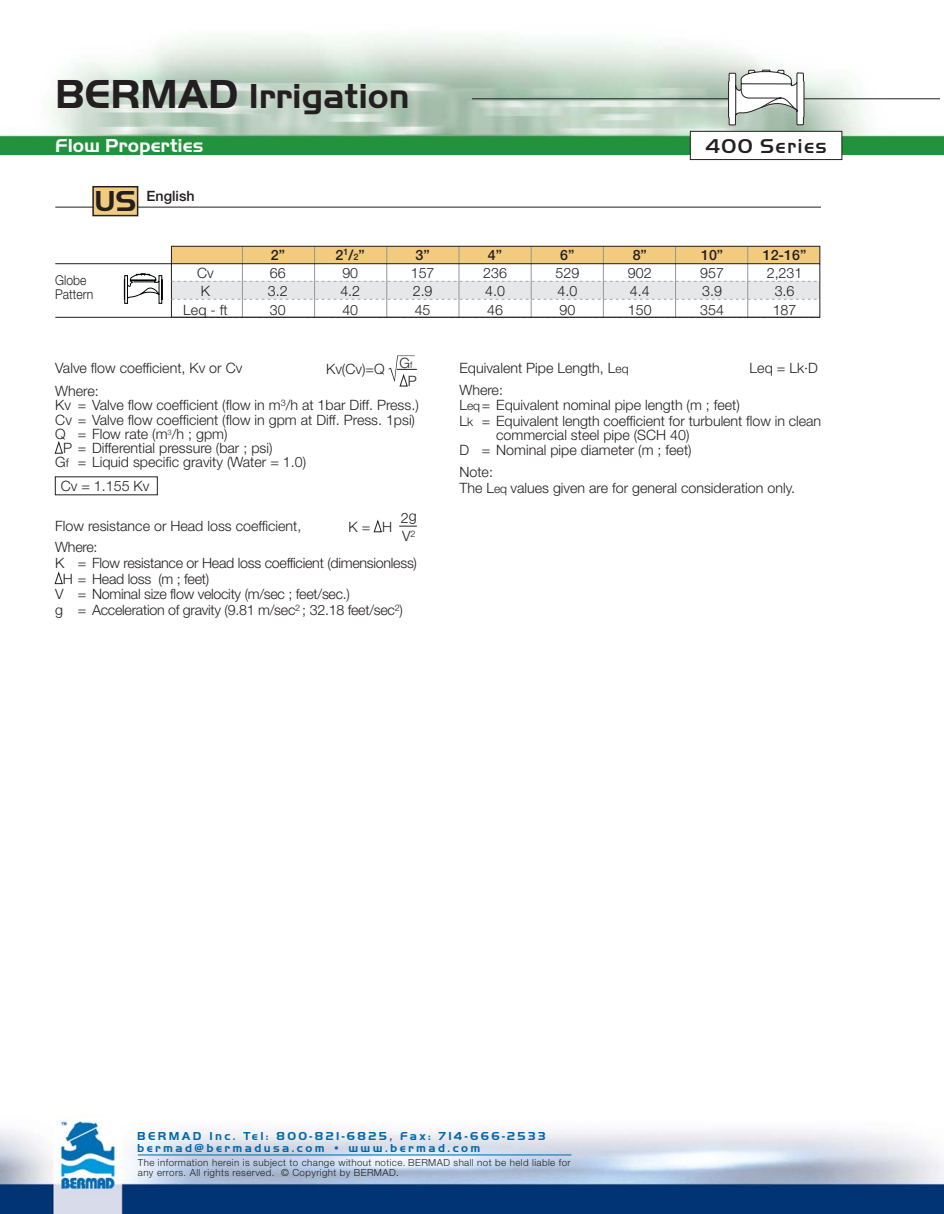
<style>
.page{position:relative;width:944px;height:1214px;background:#fff}
.page>*{position:absolute;margin:0;border:0;box-sizing:border-box;transform-origin:0 0}
.t1{font:700 36px "Handel Got D";color:#231f20}
.t2{font:500 20.85px "Handel Got D";letter-spacing:.065em;color:#231f20}
.t3{font:700 19.5px "Handel Got D";color:#fff}
.t4{font:300 14.25px/15.8px "Helvetica Neue";color:#231f20}
.t5{font:300 14.25px "Helvetica Neue";letter-spacing:-.02em;color:#231f20}
.t6{font:500 14.25px "Helvetica Neue";color:#231f20}
.t7{font:300 13.5px/14.2px "Helvetica Neue";color:#231f20;scale:.9 1}
.t8{font:700 12px/12px "Handel Got D";letter-spacing:.2em;color:#0068ab}
.t9{font:300 9.75px/9.8px "Helvetica Neue";letter-spacing:.04em;color:#231f20}
.s1{font-size:42px}
.s2{font-family:"Handel Got D";font-weight:700;font-size:30px}
.s3{font-size:9px}
.s4{font-size:12px}
.s5{color:#020505}
</style>
<div class="page">
<hr style="left:55px;top:207px;width:766px;height:1px;background:#231f20">
<div style="left:92px;top:186px;width:46px;height:30px;background:#f2cb7f;border:2px solid #231f20"></div>
<img style="left:0;top:1115px;width:944px;height:99px">
<svg style="left:171px;top:245px;width:649px;height:73px"></svg>
<hr style="left:55px;top:263px;width:116px;height:1px;background:#231f20">
<svg style="left:171px;top:281px;width:648px;height:1px"></svg>
<svg style="left:171px;top:299px;width:648px;height:1px"></svg>
<hr style="left:55px;top:317px;width:764px;height:1px;background:#231f20">
<svg style="left:124px;top:273px;width:39px;height:31px"></svg>
<svg style="left:54px;top:441px;width:9px;height:13px"></svg>
<svg style="left:388px;top:355px;width:29px;height:32px"></svg>
<svg style="left:54px;top:571px;width:9px;height:14px"></svg>
<svg style="left:373px;top:519px;width:9px;height:14px"></svg>
<svg style="left:399px;top:526px;width:18px;height:1px"></svg>
<img style="left:0;top:36px;width:944px;height:118px">
<hr style="left:472px;top:98px;width:468px;height:1px;background:#231f20">
<div style="left:690px;top:131px;width:152px;height:29px;background:#fff;border:1px solid #231f20"></div>
<svg style="left:727px;top:69px;width:77px;height:57px"></svg>
<hr style="left:138px;top:1154px;width:433px;height:1px;background:#0068ab">
<h1 class="t1" style="left:55px;top:82px;width:356px"><span class="s1">BERMAD</span> Irrigation</h1>
<h3 class="t3" style="left:55px;top:138px;width:150px">Flow Properties</h3>
<h2 class="t2" style="left:705px;top:138px;width:123px">400 Series</h2>
<p class="t6" style="left:94px;top:191px;width:102px"><span class="s2">US</span> English</p>
<p class="t6" style="left:271px;top:249px;width:16px">2”</p>
<p class="t6" style="left:335px;top:249px;width:31px">2<sup>1</sup>/<span class="s3">2</span>”</p>
<p class="t6" style="left:415px;top:249px;width:16px">3”</p>
<p class="t6" style="left:488px;top:249px;width:16px">4”</p>
<p class="t6" style="left:560px;top:249px;width:16px">6”</p>
<p class="t6" style="left:632px;top:249px;width:16px">8”</p>
<p class="t6" style="left:701px;top:249px;width:24px">10”</p>
<p class="t6" style="left:762px;top:249px;width:45px">12-16”</p>
<p class="t7" style="left:55px;top:274px;width:44px">Globe<br>Pattern</p>
<p class="t4" style="left:197px;top:266px;width:18px">Cv</p>
<p class="t4" style="left:270px;top:266px;width:17px">66</p>
<p class="t4" style="left:342px;top:266px;width:17px">90</p>
<p class="t4" style="left:411px;top:266px;width:25px">157</p>
<p class="t4" style="left:483px;top:266px;width:25px">236</p>
<p class="t4" style="left:555px;top:266px;width:25px">529</p>
<p class="t4" style="left:628px;top:266px;width:25px">902</p>
<p class="t4" style="left:700px;top:266px;width:25px">957</p>
<p class="t4" style="left:766px;top:266px;width:37px">2,231</p>
<p class="t4" style="left:201px;top:285px;width:11px">K</p>
<p class="t4" style="left:268px;top:285px;width:21px">3.2</p>
<p class="t4" style="left:340px;top:285px;width:21px">4.2</p>
<p class="t4" style="left:413px;top:285px;width:21px">2.9</p>
<p class="t4" style="left:485px;top:285px;width:21px">4.0</p>
<p class="t4" style="left:557px;top:285px;width:21px">4.0</p>
<p class="t4" style="left:630px;top:285px;width:21px">4.4</p>
<p class="t4" style="left:702px;top:285px;width:21px">3.9</p>
<p class="t4" style="left:774px;top:285px;width:21px">3.6</p>
<p class="t4" style="left:183px;top:303px;width:46px">Leq - ft</p>
<p class="t4" style="left:270px;top:303px;width:17px">30</p>
<p class="t4" style="left:342px;top:303px;width:17px">40</p>
<p class="t4" style="left:415px;top:303px;width:17px">45</p>
<p class="t4" style="left:487px;top:303px;width:17px">46</p>
<p class="t4" style="left:559px;top:303px;width:17px">90</p>
<p class="t4" style="left:628px;top:303px;width:25px">150</p>
<p class="t4" style="left:700px;top:303px;width:25px">354</p>
<p class="t4" style="left:772px;top:303px;width:25px">187</p>
<p class="t4" style="left:55px;top:361px;width:188px">Valve flow coefficient, Kv or Cv</p>
<p class="t4" style="left:326px;top:362px;width:60px">Kv(Cv)=Q</p>
<p class="t4" style="left:399px;top:355px;width:19px;line-height:18.5px;text-align:center">G<span class="s3">f<br></span>P</p>
<p class="t4" style="left:55px;top:384px;width:45px">Where:</p>
<p class="t4" style="left:55px;top:399px;width:365px">Kv = Valve flow coefficient (flow in m<sup>3</sup>/h at 1bar Diff. Press.)</p>
<p class="t4" style="left:55px;top:413px;width:361px">Cv = Valve flow coefficient (flow in gpm at Diff. Press. 1psi)</p>
<p class="t4" style="left:55px;top:427px;width:174px">Q = Flow rate (m<sup>3</sup>/h ; gpm)</p>
<p class="t4" style="left:63px;top:441px;width:211px">P = Differential pressure (bar ; psi)</p>
<p class="t4" style="left:55px;top:456px;width:252px">G<span class="s4">f</span> = Liquid specific gravity (Water = 1.0)</p>
<p class="t4" style="left:61px;top:479px;width:90px">Cv = 1.155 Kv</p>
<p class="t4" style="left:348px;top:520px;width:45px">K = H</p>
<p class="t4" style="left:401px;top:509px;width:17px;line-height:18.8px">2g<br>V<sup>2</sup></p>
<p class="t4" style="left:55px;top:519px;width:248px">Flow resistance or Head loss coefficient,</p>
<p class="t4" style="left:55px;top:540px;width:44px">Where:</p>
<p class="t5" style="left:55px;top:557px;width:363px">K = Flow resistance or Head loss coefficient (dimensionless)</p>
<p class="t5" style="left:63px;top:573px;width:148px">H = Head loss (m ; feet)</p>
<p class="t5" style="left:55px;top:589px;width:296px">V = Nominal size flow velocity (m/sec ; feet/sec.)</p>
<p class="t5" style="left:55px;top:605px;width:349px">g = Acceleration of gravity (9.81 m/sec<sup>2</sup> ; 32.18 feet/sec<sup>2</sup>)</p>
<p class="t4" style="left:459px;top:359px;width:171px;line-height:21.5px">Equivalent Pipe Length, L<span class="s4">eq<br></span>Where:</p>
<p class="t4" style="left:459px;top:399px;width:363px">L<span class="s4">eq</span>= Equivalent nominal pipe length (m ; feet)<br>L<span class="s4">k</span> = Equivalent length coefficient for turbulent flow in clean</p>
<p class="t4" style="left:459px;top:429px;width:234px;line-height:14.2px;text-align:right">commercial steel pipe (SCH 40)<br>D = Nominal pipe diameter (m ; feet)</p>
<p class="t4" style="left:459px;top:466px;width:337px">Note:<br>The L<span class="s4">eq</span> values given are for general consideration only.</p>
<p class="t4" style="left:749px;top:361px;width:70px">Leq = Lk·D</p>
<p class="t8" style="left:137px;top:1131px;width:409px">BERMAD Inc. Tel: 800-821-6825, Fax: 714-666-2533 bermad@bermadusa.com • www.bermad.com</p>
<p class="t9" style="left:138px;top:1158px;width:434px">The information herein is subject to change without notice. BERMAD shall not be held liable for any errors. All rights reserved. © Copyright by BERMAD<span class="s5">.</span></p>
</div>
